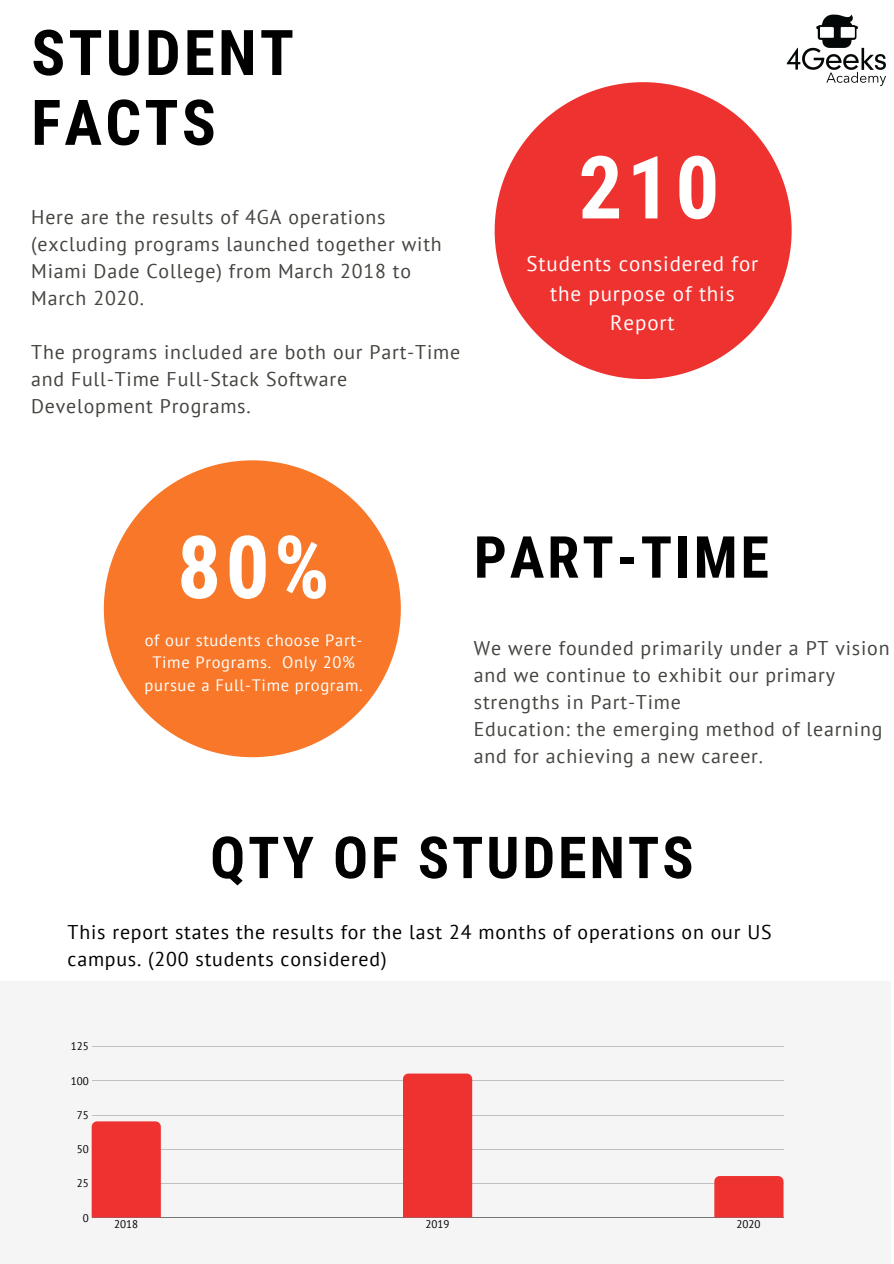
<style>
.page{position:relative;width:894px;height:1264px;background:#fff}
.page>*{position:absolute;margin:0;border:0;box-sizing:border-box;transform-origin:0 0}
.t1{font:700 87px "Roboto Condensed";color:#fff}
.t2{font:700 63px/69.8px "Roboto Condensed";letter-spacing:.05em;color:#000}
.t3{font:700 57.9px "Roboto Condensed";letter-spacing:.05em;color:#000}
.t4{font:21px/29.2px "PT Sans";letter-spacing:.04em;color:#fff;text-align:center}
.t5{font:19.8px/27px "PT Sans";letter-spacing:.04em;color:#444440}
.t6{font:19.8px/27px "PT Sans";letter-spacing:.04em;color:#000}
.t7{font:16.5px/22.5px "PT Sans";letter-spacing:.04em;color:#fff;text-align:center}
.t8{font:11.1px "PT Sans";color:#000}
</style>
<div class="page">
<svg style="left:494px;top:82px;width:297px;height:297px;fill:#ee3230"></svg>
<svg style="left:104px;top:460px;width:296px;height:297px;fill:#f87728"></svg>
<div style="left:0;top:981px;width:890px;height:282px;background:#f5f5f5"></div>
<hr style="left:92px;top:1046px;width:691px;height:1px;background:#222">
<hr style="left:92px;top:1080px;width:691px;height:1px;background:#222">
<hr style="left:92px;top:1114px;width:691px;height:1px;background:#222">
<hr style="left:92px;top:1148px;width:691px;height:1px;background:#222">
<hr style="left:92px;top:1182px;width:691px;height:1px;background:#222">
<hr style="left:92px;top:1216px;width:691px;height:1px;background:#222">
<div style="left:92px;top:1121px;width:69px;height:96px;background:#ee3230"></div>
<div style="left:403px;top:1073px;width:69px;height:144px;background:#ee3230"></div>
<div style="left:714px;top:1176px;width:69px;height:41px;background:#ee3230"></div>
<img style="left:781px;top:14px;width:105px;height:76px">
<h2 class="t2" style="left:31px;top:19px;width:264px">STUDENT<br>FACTS</h2>
<p class="t5" style="left:31px;top:203px;width:412px">Here are the results of 4GA operations (excluding programs launched together with Miami Dade College) from March 2018 to March 2020.</p>
<p class="t5" style="left:31px;top:338px;width:430px">The programs included are both our Part-Time and Full-Time Full-Stack Software<br>Development Programs.</p>
<h1 class="t1" style="left:578px;top:138px;width:142px">210</h1>
<p class="t4" style="left:526px;top:249px;width:233px">Students considered for the purpose of this<br>Report</p>
<h1 class="t1" style="left:177px;top:517px;width:154px">80%</h1>
<p class="t7" style="left:144px;top:628px;width:220px">of our students choose Part-<br>Time Programs. Only 20% pursue a Full-Time program.</p>
<h3 class="t3" style="left:473px;top:524px;width:296px">PART-TIME</h3>
<p class="t5" style="left:473px;top:634px;width:417px">We were founded primarily under a PT vision and we continue to exhibit our primary strengths in Part-Time<br>Education: the emerging method of learning and for achieving a new career.</p>
<h3 class="t3" style="left:210px;top:824px;width:484px">QTY OF STUDENTS</h3>
<p class="t6" style="left:68px;top:918px;width:705px">This report states the results for the last 24 months of operations on our US campus. (200 students considered)</p>
<p class="t8" style="left:71px;top:1039px;width:20px">125</p>
<p class="t8" style="left:71px;top:1073px;width:20px">100</p>
<p class="t8" style="left:77px;top:1107px;width:14px">75</p>
<p class="t8" style="left:77px;top:1141px;width:14px">50</p>
<p class="t8" style="left:77px;top:1176px;width:14px">25</p>
<p class="t8" style="left:83px;top:1210px;width:8px">0</p>
<p class="t8" style="left:114px;top:1216px;width:26px">2018</p>
<p class="t8" style="left:425px;top:1216px;width:26px">2019</p>
<p class="t8" style="left:736px;top:1216px;width:26px">2020</p>
</div>
